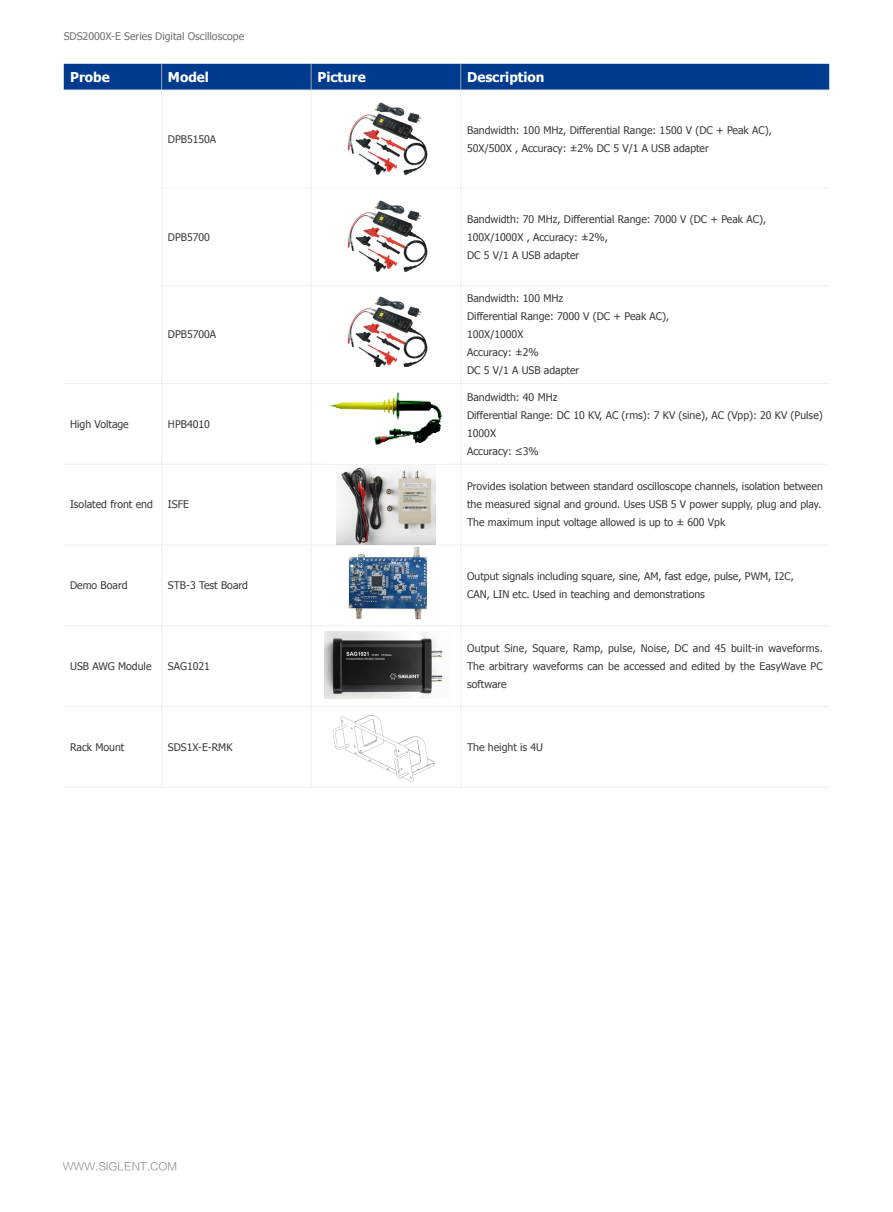
<style>
.page{position:relative;width:893px;height:1212px;background:#fff}
.page>*{position:absolute;margin:0;border:0;box-sizing:border-box;transform-origin:0 0}
.t1{font:700 13.5px "Tahoma";color:#fff}
.t2{font:10.5px/18px "Tahoma";color:#3e3a39}
.t3{font:10.5px "Tahoma";color:#727171}
.t4{font:10.5px "FZLTKHK GBK1 0";color:#727171}
</style>
<div class="page">
<img style="left:332px;top:715px;width:103px;height:67px">
<hr style="left:311px;top:90px;width:1px;height:98px;background:#efefef">
<hr style="left:460px;top:90px;width:1px;height:98px;background:#efefef">
<hr style="left:311px;top:188px;width:1px;height:97px;background:#efefef">
<hr style="left:460px;top:188px;width:1px;height:97px;background:#efefef">
<hr style="left:311px;top:286px;width:1px;height:97px;background:#efefef">
<hr style="left:460px;top:286px;width:1px;height:97px;background:#efefef">
<hr style="left:311px;top:384px;width:1px;height:80px;background:#efefef">
<hr style="left:460px;top:384px;width:1px;height:80px;background:#efefef">
<hr style="left:311px;top:464px;width:1px;height:81px;background:#efefef">
<hr style="left:460px;top:464px;width:1px;height:81px;background:#efefef">
<hr style="left:311px;top:545px;width:1px;height:81px;background:#efefef">
<hr style="left:460px;top:545px;width:1px;height:81px;background:#efefef">
<hr style="left:311px;top:626px;width:1px;height:80px;background:#efefef">
<hr style="left:460px;top:626px;width:1px;height:80px;background:#efefef">
<hr style="left:311px;top:707px;width:1px;height:80px;background:#efefef">
<hr style="left:460px;top:707px;width:1px;height:80px;background:#efefef">
<div style="left:64px;top:64px;width:765px;height:26px;background:#003b90"></div>
<hr style="left:162px;top:90px;width:149px;height:1px;background:#efefef">
<hr style="left:311px;top:90px;width:150px;height:1px;background:#efefef">
<hr style="left:461px;top:90px;width:368px;height:1px;background:#efefef">
<hr style="left:161px;top:188px;width:150px;height:1px;background:#efefef">
<hr style="left:311px;top:188px;width:150px;height:1px;background:#efefef">
<hr style="left:461px;top:188px;width:368px;height:1px;background:#efefef">
<hr style="left:161px;top:285px;width:150px;height:1px;background:#efefef">
<hr style="left:311px;top:285px;width:150px;height:1px;background:#efefef">
<hr style="left:461px;top:285px;width:368px;height:1px;background:#efefef">
<hr style="left:162px;top:383px;width:149px;height:1px;background:#efefef">
<hr style="left:311px;top:383px;width:150px;height:1px;background:#efefef">
<hr style="left:461px;top:383px;width:368px;height:1px;background:#efefef">
<hr style="left:162px;top:464px;width:149px;height:1px;background:#efefef">
<hr style="left:311px;top:464px;width:150px;height:1px;background:#efefef">
<hr style="left:461px;top:464px;width:368px;height:1px;background:#efefef">
<hr style="left:162px;top:545px;width:149px;height:1px;background:#efefef">
<hr style="left:311px;top:545px;width:150px;height:1px;background:#efefef">
<hr style="left:461px;top:545px;width:368px;height:1px;background:#efefef">
<hr style="left:162px;top:626px;width:149px;height:1px;background:#efefef">
<hr style="left:311px;top:626px;width:150px;height:1px;background:#efefef">
<hr style="left:461px;top:626px;width:368px;height:1px;background:#efefef">
<hr style="left:162px;top:706px;width:149px;height:1px;background:#efefef">
<hr style="left:311px;top:706px;width:150px;height:1px;background:#efefef">
<hr style="left:461px;top:706px;width:368px;height:1px;background:#efefef">
<hr style="left:162px;top:787px;width:149px;height:1px;background:#efefef">
<hr style="left:311px;top:787px;width:150px;height:1px;background:#efefef">
<hr style="left:461px;top:787px;width:368px;height:1px;background:#efefef">
<hr style="left:161px;top:384px;width:1px;height:80px;background:#efefef">
<hr style="left:161px;top:464px;width:1px;height:81px;background:#efefef">
<hr style="left:161px;top:545px;width:1px;height:81px;background:#efefef">
<hr style="left:161px;top:626px;width:1px;height:80px;background:#efefef">
<hr style="left:161px;top:707px;width:1px;height:80px;background:#efefef">
<hr style="left:64px;top:464px;width:98px;height:1px;background:#efefef">
<hr style="left:64px;top:545px;width:98px;height:1px;background:#efefef">
<hr style="left:64px;top:626px;width:98px;height:1px;background:#efefef">
<hr style="left:64px;top:706px;width:98px;height:1px;background:#efefef">
<hr style="left:64px;top:787px;width:98px;height:1px;background:#efefef">
<hr style="left:64px;top:90px;width:98px;height:1px;background:#efefef">
<hr style="left:161px;top:90px;width:1px;height:98px;background:#efefef">
<hr style="left:161px;top:188px;width:1px;height:97px;background:#efefef">
<hr style="left:161px;top:286px;width:1px;height:97px;background:#efefef">
<hr style="left:64px;top:383px;width:98px;height:1px;background:#efefef">
<img style="left:347px;top:200px;width:81px;height:73px">
<img style="left:347px;top:102px;width:81px;height:74px">
<img style="left:347px;top:296px;width:81px;height:70px">
<img style="left:330px;top:392px;width:112px;height:53px">
<img style="left:336px;top:467px;width:99px;height:77px">
<img style="left:348px;top:547px;width:79px;height:73px">
<img style="left:325px;top:631px;width:118px;height:68px">
<p class="t3" style="left:64px;top:29px;width:182px">SDS2000X-E Series Digital Oscilloscope</p>
<p class="t1" style="left:70px;top:67px;width:41px">Probe</p>
<p class="t1" style="left:168px;top:67px;width:42px">Model</p>
<p class="t1" style="left:318px;top:67px;width:50px">Picture</p>
<p class="t1" style="left:467px;top:67px;width:79px">Description</p>
<p class="t2" style="left:168px;top:129px;width:50px">DPB5150A</p>
<p class="t2" style="left:467px;top:120px;width:306px">Bandwidth: 100 MHz, Differential Range: 1500 V (DC + Peak AC),<br>50X/500X , Accuracy: ±2% DC 5 V/1 A USB adapter</p>
<p class="t2" style="left:168px;top:227px;width:44px">DPB5700</p>
<p class="t2" style="left:168px;top:325px;width:50px">DPB5700A</p>
<p class="t2" style="left:70px;top:414px;width:60px">High Voltage</p>
<p class="t2" style="left:168px;top:414px;width:43px">HPB4010</p>
<p class="t2" style="left:70px;top:495px;width:84px">Isolated front end</p>
<p class="t2" style="left:168px;top:495px;width:23px">ISFE</p>
<p class="t2" style="left:467px;top:209px;width:301px">Bandwidth: 70 MHz, Differential Range: 7000 V (DC + Peak AC),<br>100X/1000X , Accuracy: ±2%,<br>DC 5 V/1 A USB adapter</p>
<p class="t2" style="left:467px;top:289px;width:204px">Bandwidth: 100 MHz<br>Differential Range: 7000 V (DC + Peak AC),<br>100X/1000X<br>Accuracy: ±2%<br>DC 5 V/1 A USB adapter</p>
<p class="t2" style="left:467px;top:387px;width:357px">Bandwidth: 40 MHz<br>Differential Range: DC 10 KV, AC (rms): 7 KV (sine), AC (Vpp): 20 KV (Pulse)<br>1000X<br>Accuracy: ≤3%</p>
<p class="t2" style="left:467px;top:477px;width:357px">Provides isolation between standard oscilloscope channels, isolation between the measured signal and ground. Uses USB 5 V power supply, plug and play.<br>The maximum input voltage allowed is up to ± 600 Vpk</p>
<p class="t2" style="left:70px;top:576px;width:59px">Demo Board</p>
<p class="t2" style="left:168px;top:576px;width:82px">STB-3 Test Board</p>
<p class="t2" style="left:467px;top:567px;width:328px">Output signals including square, sine, AM, fast edge, pulse, PWM, I2C,<br>CAN, LIN etc. Used in teaching and demonstrations</p>
<p class="t2" style="left:70px;top:657px;width:83px">USB AWG Module</p>
<p class="t2" style="left:168px;top:657px;width:44px">SAG1021</p>
<p class="t2" style="left:467px;top:639px;width:357px;text-align:justify">Output Sine, Square, Ramp, pulse, Noise, DC and 45 built-in waveforms.<br>The arbitrary waveforms can be accessed and edited by the EasyWave PC software</p>
<p class="t2" style="left:70px;top:737px;width:56px">Rack Mount</p>
<p class="t2" style="left:168px;top:737px;width:66px">SDS1X-E-RMK</p>
<p class="t2" style="left:467px;top:737px;width:78px">The height is 4U</p>
<p class="t4" style="left:63px;top:1160px;width:116px">WWW.SIGLENT.COM</p>
</div>
